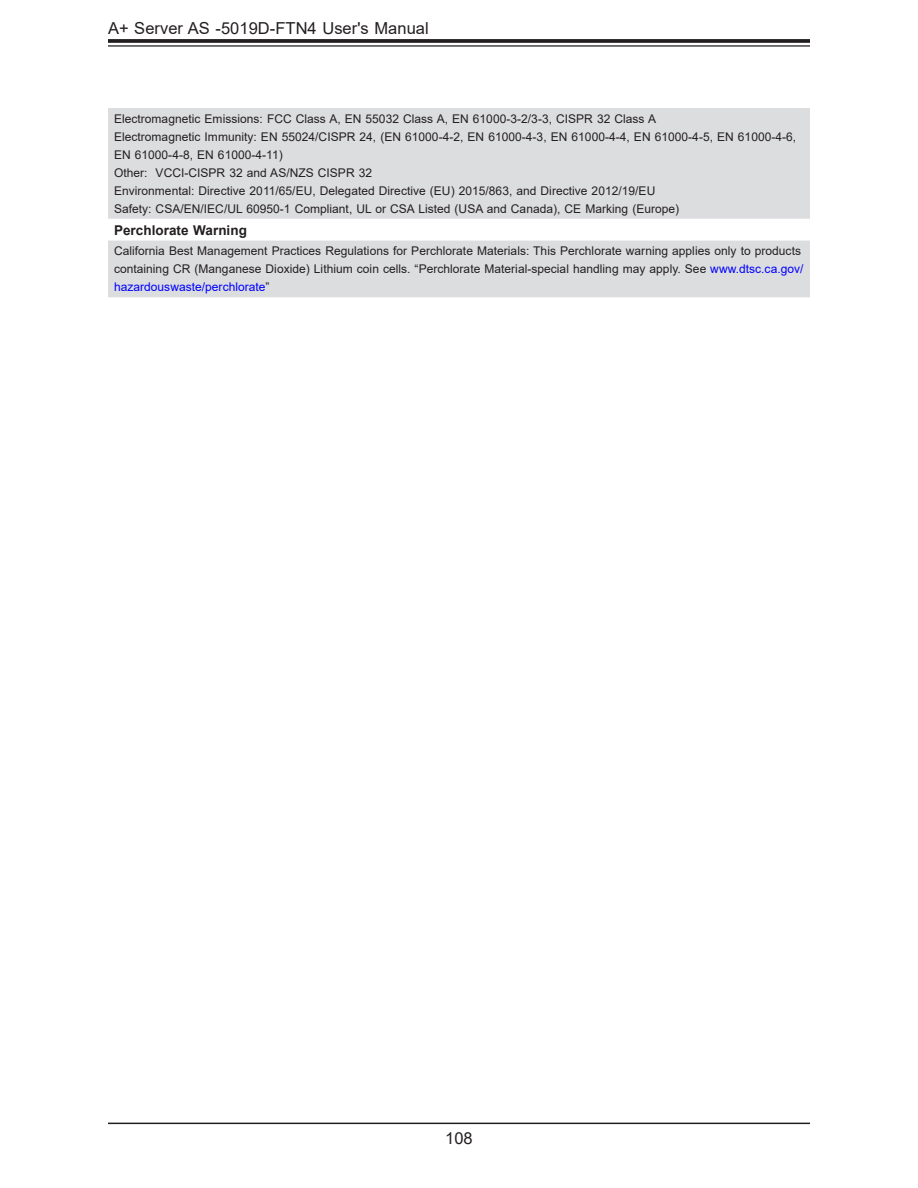
<style>
.page{position:relative;width:918px;height:1188px;background:#fff}
.page>*{position:absolute;margin:0;border:0;box-sizing:border-box;transform-origin:0 0}
.t1{font:16.5px "Arial";letter-spacing:.005em;color:#231f20}
.sm_table_column_head{font:700 13.5px "Arial";letter-spacing:.005em;color:#231f20}
.sm_table_text_small{font:12px/18px "Arial";letter-spacing:.005em;color:#231f20}
.s1{color:#00f}
</style>
<div class="page">
<hr style="left:108px;top:1123px;width:702px;height:1px;background:#231f20">
<svg style="left:108px;top:39px;width:702px;height:4px"></svg>
<hr style="left:108px;top:45px;width:702px;height:2px;background:#231f20">
<svg style="left:108px;top:108px;width:702px;height:189px;fill:#dcdddf"></svg>
<h1 class="t1" style="left:108px;top:16px;width:322px">A+ Server AS -5019D-FTN4 User's Manual</h1>
<p class="sm_table_text_small" style="left:114px;top:109px;width:544px">Electromagnetic Emissions: FCC Class A, EN 55032 Class A, EN 61000-3-2/3-3, CISPR 32 Class A</p>
<p class="sm_table_text_small" style="left:114px;top:127px;width:684px">Electromagnetic Immunity: EN 55024/CISPR 24, (EN 61000-4-2, EN 61000-4-3, EN 61000-4-4, EN 61000-4-5, EN 61000-4-6,<br>EN 61000-4-8, EN 61000-4-11)</p>
<p class="sm_table_text_small" style="left:114px;top:163px;width:260px">Other: VCCI-CISPR 32 and AS/NZS CISPR 32</p>
<p class="sm_table_text_small" style="left:114px;top:181px;width:543px">Environmental: Directive 2011/65/EU, Delegated Directive (EU) 2015/863, and Directive 2012/19/EU</p>
<p class="sm_table_text_small" style="left:114px;top:199px;width:567px">Safety: CSA/EN/IEC/UL 60950-1 Compliant, UL or CSA Listed (USA and Canada), CE Marking (Europe)</p>
<p class="sm_table_column_head" style="left:114px;top:220px;width:134px">Perchlorate Warning</p>
<p class="sm_table_text_small" style="left:114px;top:242px;width:691px">California Best Management Practices Regulations for Perchlorate Materials: This Perchlorate warning applies only to products containing CR (Manganese Dioxide) Lithium coin cells. “Perchlorate Material-special handling may apply. See <span class="s1">www.dtsc.ca.gov/ hazardouswaste/perchlorate</span>”</p>
<h1 class="t1" style="left:445px;top:1127px;width:29px">108</h1>
</div>
